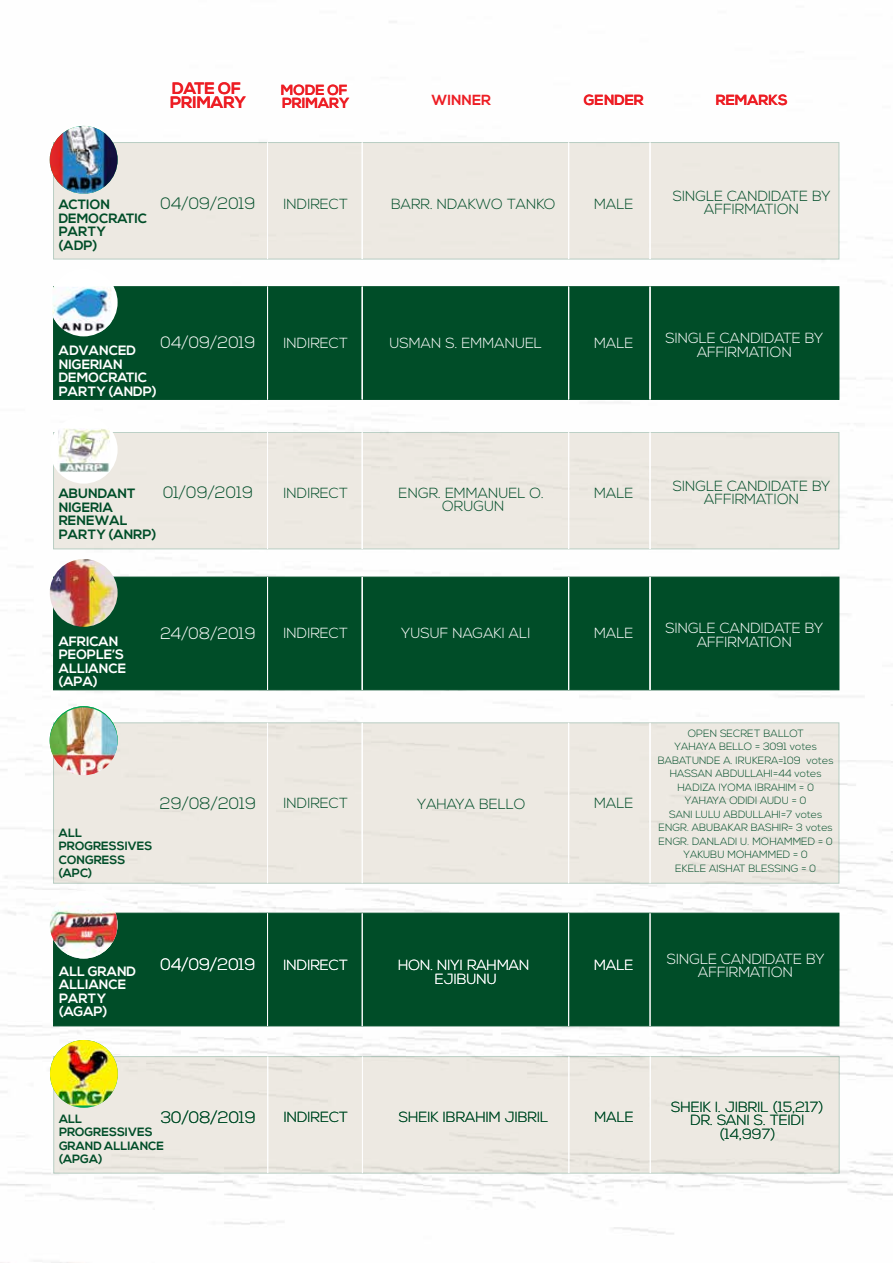
<style>
.page{position:relative;width:893px;height:1263px;background:#fff}
.page>*{position:absolute;margin:0;border:0;box-sizing:border-box;transform-origin:0 0}
.t1{font:300 16.5px "Nexa";color:#004d28}
.t2{font:300 16.5px "Nexa";color:#fff}
.t3{font:700 16.5px/13.5px "Nexa";color:#ed1d24}
.t4{font:300 14.7px/13.5px "Nexa";color:#004d28;text-align:center}
.t5{font:300 14.7px/13.5px "Nexa";color:#fff;text-align:center}
.t6{font:700 14.7px/13.5px "Nexa";color:#ed1d24}
.t7{font:700 13.5px/13.5px "Nexa";color:#fff}
.t8{font:700 13.5px/13.5px "Nexa";color:#004d28}
.t9{font:700 12px/13.5px "Nexa";color:#004d28}
.t10{font:300 10.5px/13.5px "Nexa";color:#004d28;text-align:center}
</style>
<div class="page">
<img style="left:0;top:21px;width:893px;height:1242px">
<div style="left:53px;top:913px;width:786px;height:113px;background:#004d28;border:1px solid #004d28"></div>
<div style="left:53px;top:1056px;width:786px;height:117px;background:#ede9e2"></div>
<div style="left:53px;top:722px;width:786px;height:161px;background:#ede9e2"></div>
<div style="left:53px;top:432px;width:786px;height:117px;background:#ede9e2"></div>
<div style="left:53px;top:286px;width:786px;height:114px;background:#004d28;border:1px solid #004d28"></div>
<div style="left:53px;top:577px;width:786px;height:113px;background:#004d28;border:1px solid #004d28"></div>
<hr style="left:267px;top:1056px;width:1px;height:117px;background:#fff">
<hr style="left:362px;top:1056px;width:1px;height:117px;background:#fff">
<hr style="left:568px;top:1056px;width:1px;height:117px;background:#fff">
<hr style="left:650px;top:1056px;width:1px;height:117px;background:#fff">
<hr style="left:267px;top:913px;width:1px;height:113px;background:#fff">
<hr style="left:362px;top:913px;width:1px;height:113px;background:#fff">
<hr style="left:568px;top:913px;width:1px;height:113px;background:#fff">
<hr style="left:650px;top:913px;width:1px;height:113px;background:#fff">
<hr style="left:267px;top:723px;width:1px;height:160px;background:#fff">
<hr style="left:362px;top:723px;width:1px;height:160px;background:#fff">
<hr style="left:568px;top:723px;width:1px;height:160px;background:#fff">
<hr style="left:650px;top:723px;width:1px;height:160px;background:#fff">
<hr style="left:267px;top:287px;width:1px;height:112px;background:#fff">
<hr style="left:362px;top:287px;width:1px;height:112px;background:#fff">
<hr style="left:568px;top:287px;width:1px;height:112px;background:#fff">
<hr style="left:650px;top:287px;width:1px;height:112px;background:#fff">
<hr style="left:267px;top:432px;width:1px;height:117px;background:#fff">
<hr style="left:362px;top:432px;width:1px;height:117px;background:#fff">
<hr style="left:568px;top:432px;width:1px;height:117px;background:#fff">
<hr style="left:650px;top:432px;width:1px;height:117px;background:#fff">
<div style="left:53px;top:142px;width:786px;height:117px;background:#ede9e2"></div>
<hr style="left:267px;top:143px;width:1px;height:116px;background:#fff">
<hr style="left:362px;top:143px;width:1px;height:116px;background:#fff">
<hr style="left:568px;top:143px;width:1px;height:116px;background:#fff">
<hr style="left:650px;top:143px;width:1px;height:116px;background:#fff">
<hr style="left:267px;top:577px;width:1px;height:113px;background:#fff">
<hr style="left:362px;top:577px;width:1px;height:113px;background:#fff">
<hr style="left:568px;top:577px;width:1px;height:113px;background:#fff">
<hr style="left:650px;top:577px;width:1px;height:113px;background:#fff">
<img style="left:50px;top:126px;width:68px;height:68px;border-radius:34px">
<div style="left:50px;top:269px;width:68px;height:67px;background:#fff;border-radius:50%"></div>
<img style="left:52px;top:287px;width:59px;height:45px">
<div style="left:50px;top:416px;width:68px;height:68px;background:#fff;border-radius:50%"></div>
<img style="left:58px;top:428px;width:52px;height:44px">
<img style="left:50px;top:559px;width:68px;height:68px;border-radius:34px">
<img style="left:50px;top:707px;width:68px;height:68px;border-radius:34px">
<img style="left:50px;top:1040px;width:68px;height:65px">
<div style="left:50px;top:891px;width:68px;height:67px;background:#fff;border-radius:50%"></div>
<img style="left:50px;top:901px;width:68px;height:57px">
<h1 class="t3" style="left:170px;top:82px;width:77px">DATE OF<br>PRIMARY</h1>
<h2 class="t6" style="left:281px;top:84px;width:70px">MODE OF<br>PRIMARY</h2>
<h2 class="t6" style="left:432px;top:94px;width:61px">WINNER</h2>
<h2 class="t6" style="left:584px;top:94px;width:61px">GENDER</h2>
<h2 class="t6" style="left:716px;top:94px;width:73px">REMARKS</h2>
<p class="t8" style="left:59px;top:198px;width:90px">ACTION<br>DEMOCRATIC<br>PARTY (ADP)</p>
<h1 class="t1" style="left:161px;top:194px;width:97px">04/09/2019</h1>
<h2 class="t4" style="left:283px;top:198px;width:66px">INDIRECT</h2>
<h2 class="t4" style="left:391px;top:198px;width:166px">BARR. NDAKWO TANKO</h2>
<h2 class="t4" style="left:594px;top:198px;width:41px">MALE</h2>
<h2 class="t4" style="left:673px;top:190px;width:159px">SINGLE CANDIDATE BY<br>AFFIRMATION</h2>
<h1 class="t2" style="left:161px;top:333px;width:97px">04/09/2019</h1>
<h2 class="t5" style="left:283px;top:337px;width:66px">INDIRECT</h2>
<h2 class="t5" style="left:390px;top:337px;width:154px">USMAN S. EMMANUEL</h2>
<h2 class="t5" style="left:594px;top:337px;width:41px">MALE</h2>
<p class="t7" style="left:59px;top:344px;width:99px">ADVANCED<br>NIGERIAN<br>DEMOCRATIC<br>PARTY (ANDP)</p>
<h2 class="t5" style="left:666px;top:332px;width:159px">SINGLE CANDIDATE BY<br>AFFIRMATION</h2>
<h1 class="t1" style="left:163px;top:483px;width:92px">01/09/2019</h1>
<h2 class="t4" style="left:283px;top:487px;width:66px">INDIRECT</h2>
<h2 class="t4" style="left:398px;top:487px;width:147px">ENGR. EMMANUEL O.<br>ORUGUN</h2>
<p class="t8" style="left:59px;top:487px;width:99px">ABUNDANT<br>NIGERIA<br>RENEWAL<br>PARTY (ANRP)</p>
<h2 class="t4" style="left:594px;top:487px;width:41px">MALE</h2>
<h2 class="t4" style="left:673px;top:480px;width:159px">SINGLE CANDIDATE BY<br>AFFIRMATION</h2>
<p class="t7" style="left:59px;top:635px;width:69px">AFRICAN<br>PEOPLE’S<br>ALLIANCE (APA)</p>
<h1 class="t2" style="left:161px;top:624px;width:97px">24/08/2019</h1>
<h2 class="t5" style="left:283px;top:627px;width:66px">INDIRECT</h2>
<h2 class="t5" style="left:401px;top:627px;width:131px">YUSUF NAGAKI ALI</h2>
<h2 class="t5" style="left:594px;top:627px;width:41px">MALE</h2>
<p class="t9" style="left:59px;top:826px;width:95px">ALL<br>PROGRESSIVES<br>CONGRESS (APC)</p>
<h1 class="t1" style="left:160px;top:794px;width:98px">29/08/2019</h1>
<h2 class="t4" style="left:283px;top:797px;width:66px">INDIRECT</h2>
<h2 class="t4" style="left:594px;top:797px;width:41px">MALE</h2>
<h2 class="t4" style="left:417px;top:797px;width:110px">YAHAYA BELLO</h2>
<h2 class="t5" style="left:666px;top:622px;width:159px">SINGLE CANDIDATE BY<br>AFFIRMATION</h2>
<p class="t10" style="left:658px;top:727px;width:177px">OPEN SECRET BALLOT<br>YAHAYA BELLO = 3091 votes<br>BABATUNDE A. IRUKERA=109 votes<br>HASSAN ABDULLAHI=44 votes<br>HADIZA IYOMA IBRAHIM = 0<br>YAHAYA ODIDI AUDU = 0<br>SANI LULU ABDULLAHI=7 votes<br>ENGR. ABUBAKAR BASHIR= 3 votes<br>ENGR. DANLADI U. MOHAMMED = 0<br>YAKUBU MOHAMMED = 0<br>EKELE AISHAT BLESSING = 0</p>
<p class="t7" style="left:59px;top:965px;width:79px">ALL GRAND<br>ALLIANCE<br>PARTY (AGAP)</p>
<h1 class="t2" style="left:161px;top:955px;width:97px">04/09/2019</h1>
<h2 class="t5" style="left:283px;top:959px;width:66px">INDIRECT</h2>
<h2 class="t5" style="left:398px;top:959px;width:133px">HON. NIYI RAHMAN<br>EJIBUNU</h2>
<h2 class="t5" style="left:594px;top:959px;width:41px">MALE</h2>
<h2 class="t5" style="left:667px;top:952px;width:159px">SINGLE CANDIDATE BY<br>AFFIRMATION</h2>
<h1 class="t1" style="left:161px;top:1107px;width:97px">30/08/2019</h1>
<h2 class="t4" style="left:284px;top:1111px;width:66px">INDIRECT</h2>
<h2 class="t4" style="left:399px;top:1111px;width:151px">SHEIK IBRAHIM JIBRIL</h2>
<h2 class="t4" style="left:594px;top:1111px;width:41px">MALE</h2>
<h2 class="t4" style="left:671px;top:1101px;width:154px">SHEIK I. JIBRIL (15,217)<br>DR. SANI S. TEIDI (14,997)</h2>
<p class="t9" style="left:59px;top:1112px;width:107px">ALL<br>PROGRESSIVES<br>GRAND ALLIANCE (APGA)</p>
</div>
